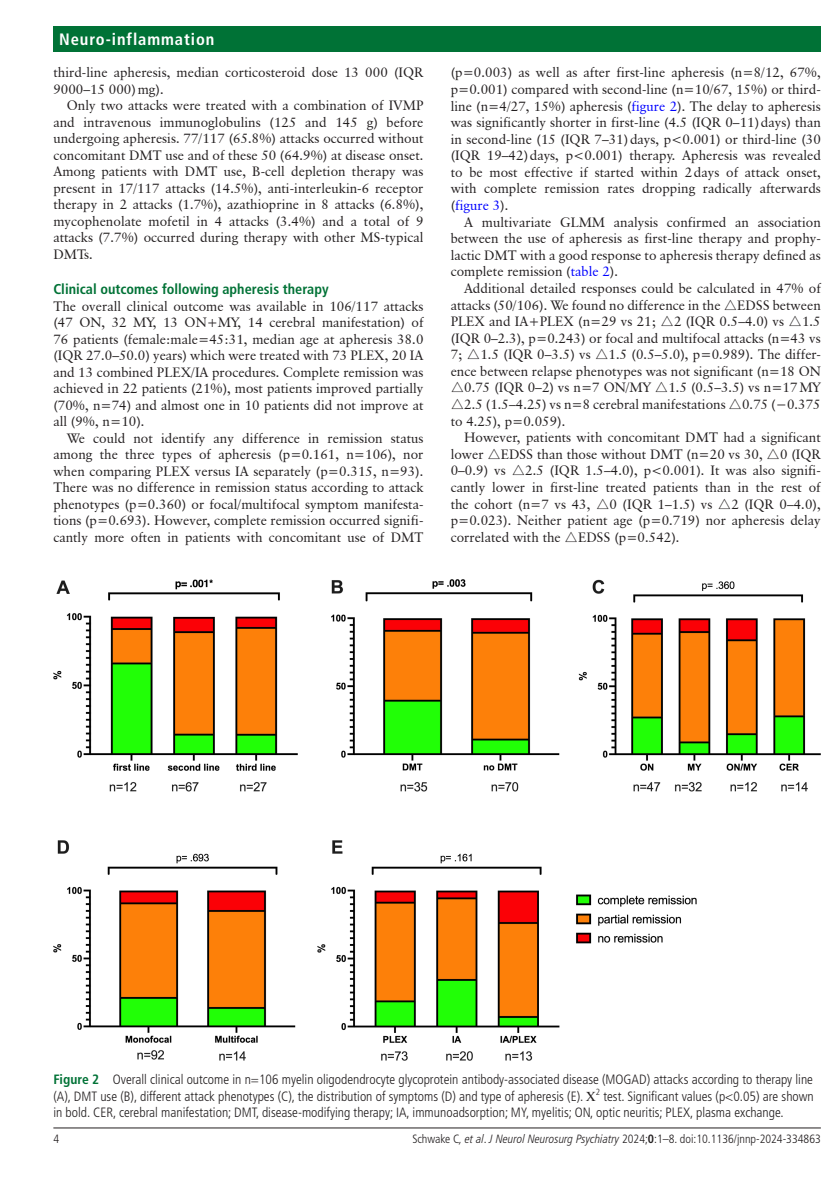
<style>
.page{position:relative;width:835px;height:1186px;background:#fff}
.page>*{position:absolute;margin:0;border:0;box-sizing:border-box;transform-origin:0 0}
.t1{font:700 condensed 16.5px "Frutiger LT Pro";letter-spacing:.055em;color:#fff}
.t2{font:700 condensed 14.25px "Frutiger LT Pro";color:#007236}
.t3{font:13.5px/16.6px "Classical Garamond BT";color:#231f20;text-align:justify}
.t4{font:300 condensed 13.5px/16.5px "Frutiger LT Pro";color:#231f20;text-align:justify}
.t5{font:300 condensed 12px "Frutiger LT Pro";color:#231f20}
.s1{color:#00f}
.s2{font-family:"Sim Sun"}
.s3{font-weight:700;color:#007236}
.s4{font-style:italic}
.s5{font-weight:700}
</style>
<div class="page">
<hr style="left:53px;top:1127px;width:767px;height:1px;background:#231f20">
<div style="left:53px;top:26px;width:767px;height:25px;background:#007236"></div>
<img style="left:53px;top:579px;width:767px;height:481px">
<p class="t1" style="left:59px;top:29px;width:157px">Neuro-inflammation</p>
<p class="t3" style="left:53px;top:64px;width:371px">third-line apheresis, median corticosteroid dose 13 000 (IQR<br>9000–15 000)mg).</p>
<p class="t3" style="left:53px;top:97px;width:371px;text-indent:14px">Only two attacks were treated with a combination of IVMP and intravenous immunoglobulins (125 and 145 g) before undergoing apheresis. 77/117 (65.8%) attacks occurred without concomitant DMT use and of these 50 (64.9%) at disease onset.<br>Among patients with DMT use, B-cell depletion therapy was present in 17/117 attacks (14.5%), anti-interleukin-6 receptor therapy in 2 attacks (1.7%), azathioprine in 8 attacks (6.8%), mycophenolate mofetil in 4 attacks (3.4%) and a total of 9 attacks (7.7%) occurred during therapy with other MS-typical DMTs.</p>
<p class="t2" style="left:53px;top:281px;width:277px">Clinical outcomes following apheresis therapy</p>
<p class="t3" style="left:53px;top:298px;width:371px">The overall clinical outcome was available in 106/117 attacks (47 ON, 32 MY, 13 ON+MY, 14 cerebral manifestation) of 76 patients (female:male=45:31, median age at apheresis 38.0 (IQR 27.0–50.0) years) which were treated with 73 PLEX, 20 IA and 13 combined PLEX/IA procedures. Complete remission was achieved in 22 patients (21%), most patients improved partially (70%, n=74) and almost one in 10 patients did not improve at all (9%, n=10).</p>
<p class="t3" style="left:53px;top:430px;width:371px;text-indent:14px">We could not identify any difference in remission status among the three types of apheresis (p=0.161, n=106), nor when comparing PLEX versus IA separately (p=0.315, n=93).<br>There was no difference in remission status according to attack phenotypes (p=0.360) or focal/multifocal symptom manifesta&shy;tions (p=0.693). However, complete remission occurred signifi&shy;cantly more often in patients with concomitant use of DMT</p>
<p class="t3" style="left:450px;top:64px;width:371px">(p=0.003) as well as after first-line apheresis (n=8/12, 67%, p=0.001) compared with second-line (n=10/67, 15%) or third&shy;line (n=4/27, 15%) apheresis (<span class="s1">figure 2</span>). The delay to apheresis was significantly shorter in first-line (4.5 (IQR 0–11)days) than in second-line (15 (IQR 7–31)days, p&lt;0.001) or third-line (30 (IQR 19–42)days, p&lt;0.001) therapy. Apheresis was revealed to be most effective if started within 2days of attack onset, with complete remission rates dropping radically afterwards (<span class="s1">figure 3</span>).</p>
<p class="t3" style="left:450px;top:213px;width:371px;text-indent:14px">A multivariate GLMM analysis confirmed an association between the use of apheresis as first-line therapy and prophy&shy;lactic DMT with a good response to apheresis therapy defined as complete remission (<span class="s1">table 2</span>).</p>
<p class="t3" style="left:450px;top:280px;width:371px;text-indent:14px">Additional detailed responses could be calculated in 47% of attacks (50/106). We found no difference in the <span class="s2">△</span>EDSS between PLEX and IA+PLEX (n=29 vs 21; <span class="s2">△</span>2 (IQR 0.5–4.0) vs <span class="s2">△</span>1.5 (IQR 0–2.3), p=0.243) or focal and multifocal attacks (n=43 vs 7; <span class="s2">△</span>1.5 (IQR 0–3.5) vs <span class="s2">△</span>1.5 (0.5–5.0), p=0.989). The differ&shy;ence between relapse phenotypes was not significant (n=18 ON <span class="s2">△</span>0.75 (IQR 0–2) vs n=7 ON/MY <span class="s2">△</span>1.5 (0.5–3.5) vs n=17MY <span class="s2">△</span>2.5 (1.5–4.25) vs n=8 cerebral manifestations <span class="s2">△</span>0.75 (−0.375 to 4.25), p=0.059).</p>
<p class="t3" style="left:450px;top:429px;width:371px;text-indent:14px">However, patients with concomitant DMT had a significant lower <span class="s2">△</span>EDSS than those without DMT (n=20 vs 30, <span class="s2">△</span>0 (IQR 0–0.9) vs <span class="s2">△</span>2.5 (IQR 1.5–4.0), p&lt;0.001). It was also signifi&shy;cantly lower in first-line treated patients than in the rest of the cohort (n=7 vs 43, <span class="s2">△</span>0 (IQR 1–1.5) vs <span class="s2">△</span>2 (IQR 0–4.0), p=0.023). Neither patient age (p=0.719) nor apheresis delay correlated with the <span class="s2">△</span>EDSS (p=0.542).</p>
<p class="t4" style="left:53px;top:1071px;width:761px"><span class="s3">Figure 2</span> Overall clinical outcome in n=106 myelin oligodendrocyte glycoprotein antibody-associated disease (MOGAD) attacks according to therapy line (A), DMT use (B), different attack phenotypes (C), the distribution of symptoms (D) and type of apheresis (E). <sup>2</sup> test. Significant values (p&lt;0.05) are shown in bold. CER, cerebral manifestation; DMT, disease-modifying therapy; IA, immunoadsorption; MY, myelitis; ON, optic neuritis; PLEX, plasma exchange.</p>
<p class="t5" style="left:53px;top:1131px;width:7px">4</p>
<p class="t5" style="left:412px;top:1131px;width:410px">Schwake C<span class="s4">, et al</span>. <span class="s4">J Neurol Neurosurg Psychiatry</span> 2024;<span class="s5">0</span>:1–8. doi:10.1136/jnnp-2024-334863</p>
</div>
